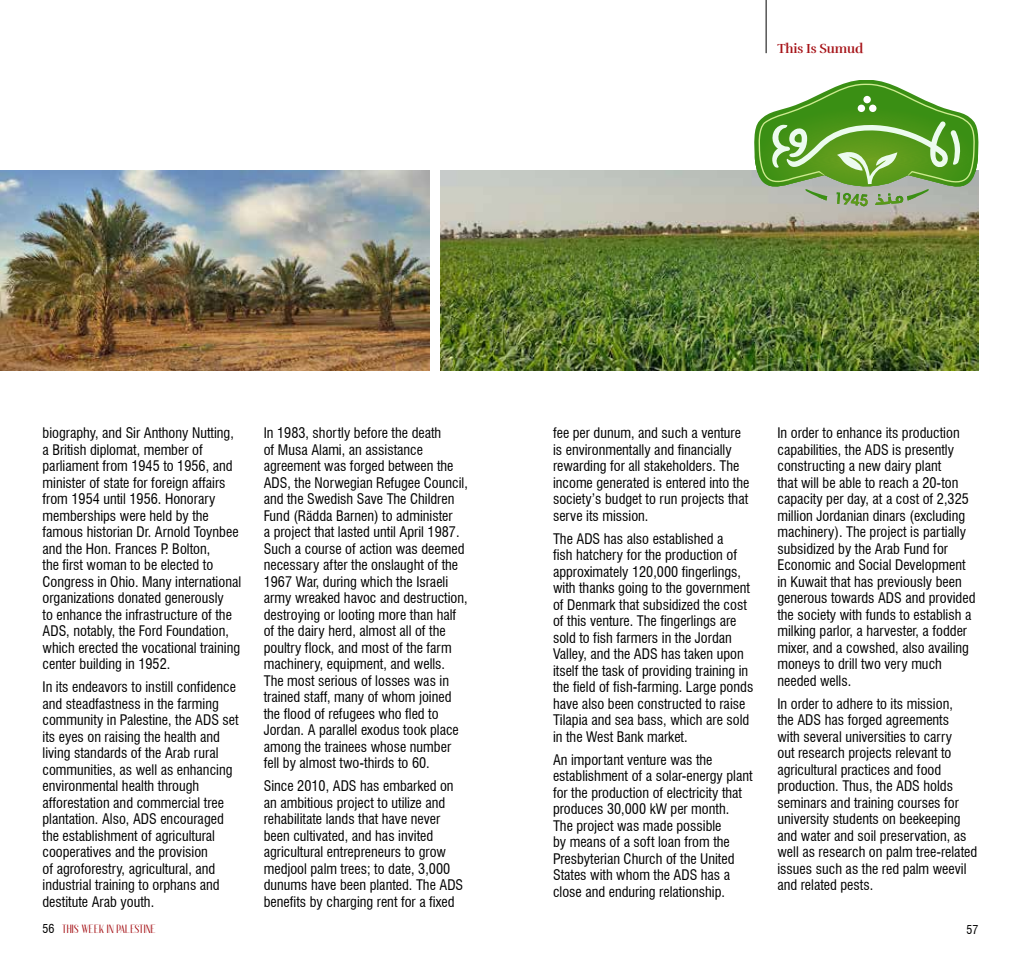
<style>
.page{position:relative;width:1021px;height:957px;background:#fff}
.page>*{position:absolute;margin:0;border:0;box-sizing:border-box;transform-origin:0 0}
.t1{font:condensed 14.25px/16.5px "Swiss 721 BT";color:#000}
.t2{font:700 13.5px "Rufina";letter-spacing:-.01em;color:#a61217;scale:.96 1}
.t3{font:700 12px "Anteric";color:#a61217}
.t4{font:condensed 12px "Swiss 721 BT";color:#000}
.s1{font-family:"Swiss 721 BT";font-weight:400;font-stretch:condensed;color:#000}
</style>
<div class="page">
<hr style="left:765px;top:0;width:1px;height:53px;background:#000">
<img style="left:440px;top:171px;width:538px;height:200px">
<img style="left:0;top:171px;width:429px;height:200px">
<svg style="left:753px;top:80px;width:226px;height:126px"></svg>
<div style="left:863px;top:96px;width:7px;height:7px;background:#fff;border-radius:50%"></div>
<div style="left:869px;top:105px;width:7px;height:7px;background:#fff;border-radius:50%"></div>
<div style="left:857px;top:105px;width:8px;height:7px;background:#fff;border-radius:50%"></div>
<p class="t2" style="left:777px;top:40px;width:91px">This Is Sumud</p>
<p class="t1" style="left:43px;top:425px;width:200px">biography, and Sir Anthony Nutting, a British diplomat, member of parliament from 1945 to 1956, and minister of state for foreign affairs from 1954 until 1956. Honorary memberships were held by the famous historian Dr. Arnold Toynbee and the Hon. Frances P. Bolton,<br>the first woman to be elected to Congress in Ohio. Many international organizations donated generously<br>to enhance the infrastructure of the ADS, notably, the Ford Foundation, which erected the vocational training center building in 1952.</p>
<p class="t1" style="left:43px;top:679px;width:198px">In its endeavors to instill confidence and steadfastness in the farming community in Palestine, the ADS set its eyes on raising the health and living standards of the Arab rural communities, as well as enhancing environmental health through afforestation and commercial tree plantation. Also, ADS encouraged the establishment of agricultural cooperatives and the provision<br>of agroforestry, agricultural, and industrial training to orphans and destitute Arab youth.</p>
<p class="t1" style="left:264px;top:425px;width:206px">In 1983, shortly before the death<br>of Musa Alami, an assistance agreement was forged between the ADS, the Norwegian Refugee Council, and the Swedish Save The Children Fund (Rädda Barnen) to administer<br>a project that lasted until April 1987.<br>Such a course of action was deemed necessary after the onslaught of the 1967 War, during which the Israeli army wreaked havoc and destruction, destroying or looting more than half of the dairy herd, almost all of the poultry flock, and most of the farm machinery, equipment, and wells.<br>The most serious of losses was in trained staff, many of whom joined the flood of refugees who fled to Jordan. A parallel exodus took place among the trainees whose number fell by almost two-thirds to 60.</p>
<p class="t1" style="left:264px;top:778px;width:201px">Since 2010, ADS has embarked on an ambitious project to utilize and rehabilitate lands that have never been cultivated, and has invited agricultural entrepreneurs to grow medjool palm trees; to date, 3,000 dunums have been planted. The ADS benefits by charging rent for a fixed</p>
<p class="t1" style="left:553px;top:425px;width:198px">fee per dunum, and such a venture is environmentally and financially rewarding for all stakeholders. The income generated is entered into the society’s budget to run projects that serve its mission.</p>
<p class="t1" style="left:553px;top:530px;width:202px">The ADS has also established a<br>fish hatchery for the production of approximately 120,000 fingerlings, with thanks going to the government of Denmark that subsidized the cost of this venture. The fingerlings are sold to fish farmers in the Jordan Valley, and the ADS has taken upon itself the task of providing training in the field of fish-farming. Large ponds have also been constructed to raise Tilapia and sea bass, which are sold in the West Bank market.</p>
<p class="t1" style="left:553px;top:751px;width:201px">An important venture was the establishment of a solar-energy plant for the production of electricity that produces 30,000 kW per month.<br>The project was made possible<br>by means of a soft loan from the<br>Presbyterian Church of the United<br>States with whom the ADS has a close and enduring relationship.</p>
<p class="t1" style="left:777px;top:425px;width:199px">In order to enhance its production capabilities, the ADS is presently constructing a new dairy plant<br>that will be able to reach a 20-ton capacity per day, at a cost of 2,325 million Jordanian dinars (excluding machinery). The project is partially subsidized by the Arab Fund for<br>Economic and Social Development in Kuwait that has previously been generous towards ADS and provided the society with funds to establish a milking parlor, a harvester, a fodder mixer, and a cowshed, also availing moneys to drill two very much needed wells.</p>
<p class="t1" style="left:777px;top:695px;width:201px">In order to adhere to its mission,<br>the ADS has forged agreements<br>with several universities to carry<br>out research projects relevant to agricultural practices and food production. Thus, the ADS holds seminars and training courses for university students on beekeeping and water and soil preservation, as well as research on palm tree-related issues such as the red palm weevil and related pests.</p>
<p class="t3" style="left:43px;top:922px;width:115px"><span class="s1">56</span> THIS WEEK IN PALESTINE</p>
<p class="t4" style="left:966px;top:922px;width:13px">57</p>
</div>
